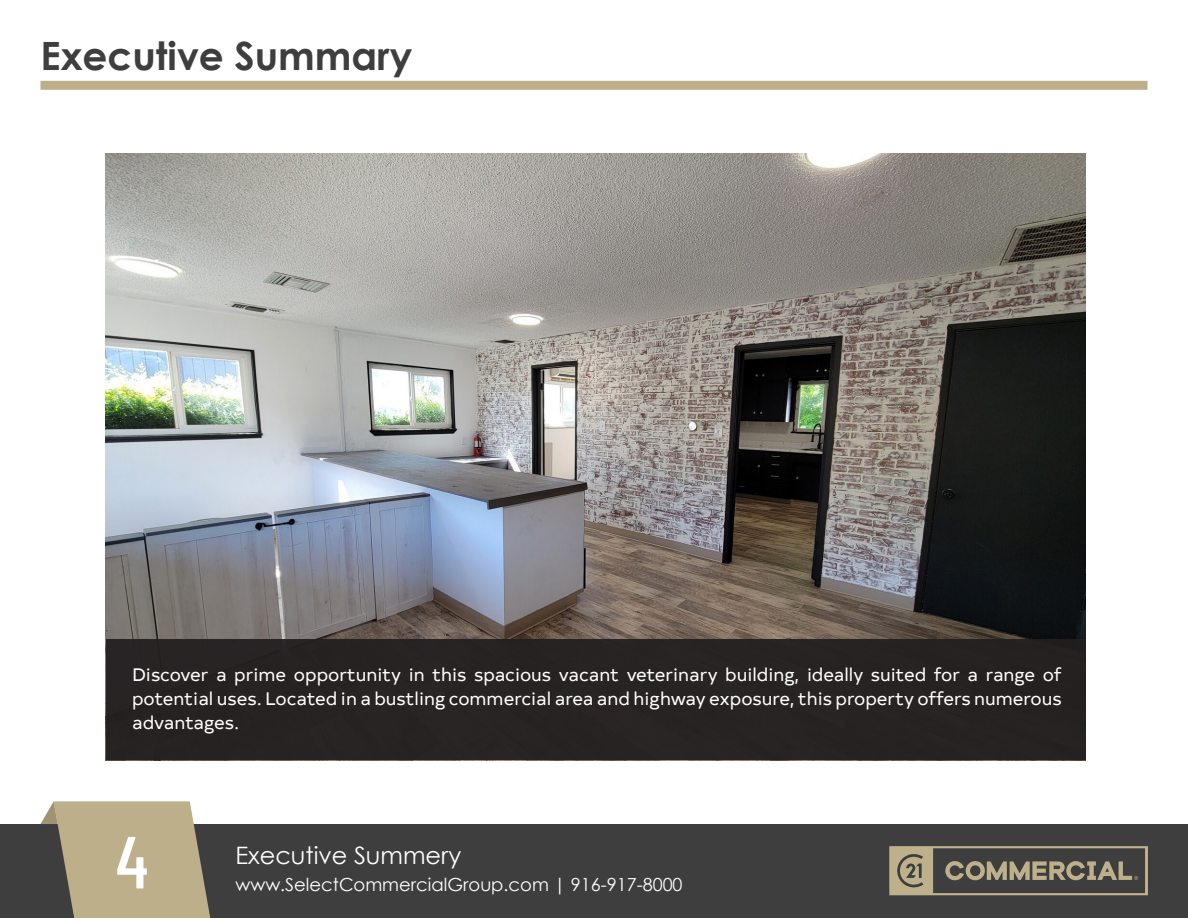
<style>
.page{position:relative;width:1188px;height:918px;background:#fff}
.page>*{position:absolute;margin:0;border:0;box-sizing:border-box;transform-origin:0 0}
.t1{font:500 73.65px "Barlow Condensed";color:#fff}
.t2{font:700 39px "Century Gothic";color:#3e3e3f}
.t3{font:24px "Century Gothic";color:#fff}
.t4{font:18px/24px "Typold";color:#fff;text-align:justify}
.t5{font:18px "Century Gothic";color:#fff}
</style>
<div class="page">
<div style="left:0;top:824px;width:1188px;height:94px;background:#3e3e3f"></div>
<svg style="left:40px;top:801px;width:170px;height:117px"></svg>
<svg style="left:889px;top:846px;width:259px;height:49px"></svg>
<div style="left:40px;top:81px;width:1108px;height:9px;background:#bcaf8a"></div>
<img style="left:106px;top:153px;width:979px;height:486px">
<div style="left:106px;top:639px;width:979px;height:121px;background:#231f20"></div>
<p class="t2" style="left:40px;top:26px;width:373px">Executive Summary</p>
<p class="t4" style="left:132px;top:661px;width:931px">Discover a prime opportunity in this spacious vacant veterinary building, ideally suited for a range of potential uses. Located in a bustling commercial area and highway exposure, this property offers numerous advantages.</p>
<p class="t1" style="left:116px;top:809px;width:34px">4</p>
<p class="t3" style="left:235px;top:838px;width:227px">Executive Summery</p>
<p class="t5" style="left:235px;top:872px;width:449px">www.SelectCommercialGroup.com | 916-917-8000</p>
</div>
